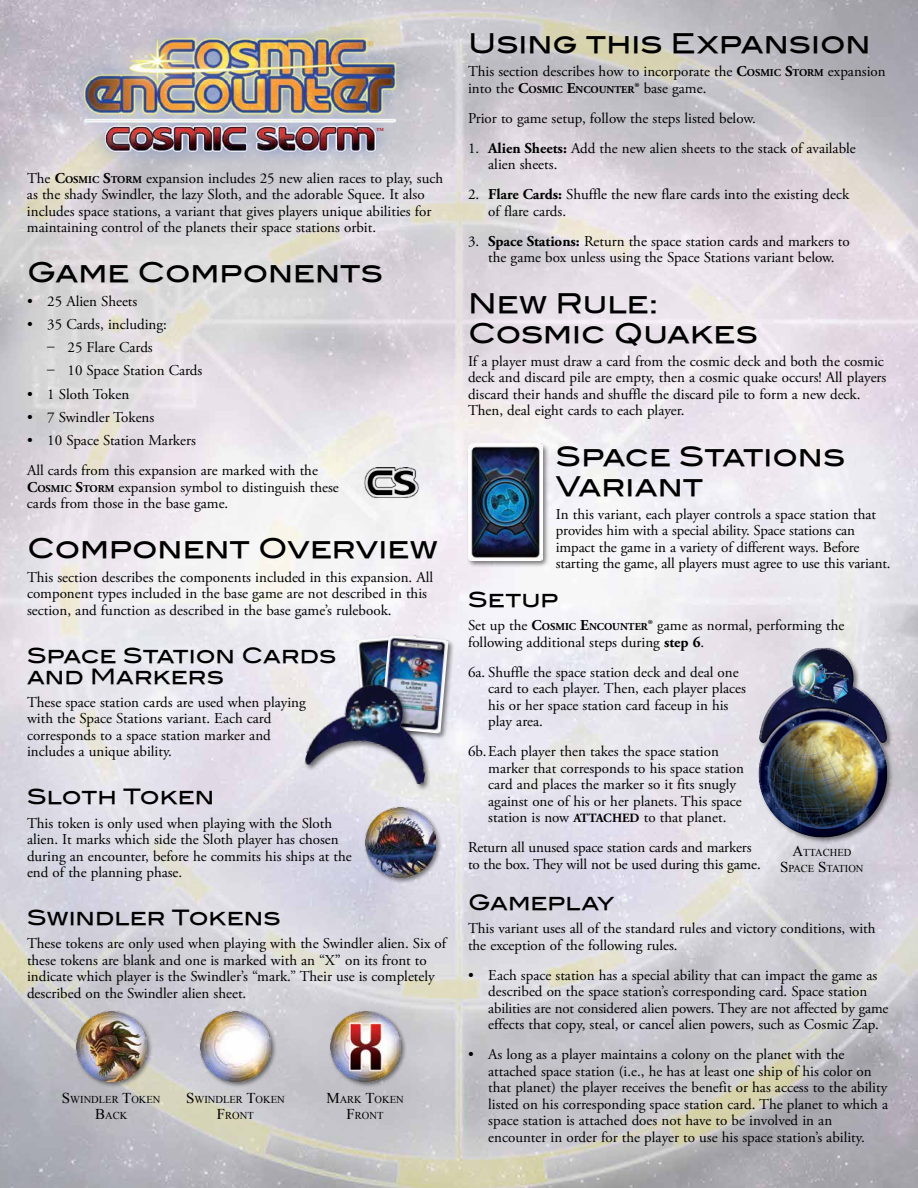
<style>
.page{position:relative;width:918px;height:1188px;background:#fff}
.page>*{position:absolute;margin:0;border:0;box-sizing:border-box;transform-origin:0 0}
.t1{font:27px/30px "Blair Md ITCTT Medium";color:#000}
.t2{font:21px/21px "Blair Md ITCTT Medium";color:#000}
.t3{font:15px/16.5px "Adobe Garamond Pro";color:#000}
.t4{font:10.5px/16.5px "Times New Roman";color:#000;text-align:center}
.t5{font:7.5px "Times New Roman";color:#eaa21b}
.t6{font:7.5px "Times New Roman";color:#b40006}
.s1{font-weight:700}
.s2{font-weight:700;font-size:10.5px}
.s3{font-size:15px}
.s4{font-weight:700;font-size:12.6px}
</style>
<div class="page">
<img style="left:0;top:0;width:918px;height:1188px">
<img style="left:47px;top:27px;width:385px;height:145px">
<img style="left:362px;top:468px;width:59px;height:29px">
<div style="left:363px;top:806px;width:79px;height:79px;background:#000;opacity:.5"></div>
<img style="left:365px;top:807px;width:70px;height:71px">
<div style="left:758px;top:646px;width:136px;height:104px;background:#d7d6dc"></div>
<svg style="left:758px;top:647px;width:129px;height:11px"></svg>
<img style="left:758px;top:658px;width:129px;height:48px">
<div style="left:757px;top:708px;width:137px;height:137px;background:#000;opacity:.5"></div>
<img style="left:755px;top:706px;width:136px;height:136px">
<img style="left:757px;top:707px;width:133px;height:24px">
<img style="left:757px;top:731px;width:133px;height:109px">
<img style="left:356px;top:635px;width:24px;height:40px">
<div style="left:380px;top:634px;width:75px;height:106px;background:#000;opacity:.5"></div>
<img style="left:381px;top:635px;width:67px;height:99px">
<div style="left:328px;top:1010px;width:79px;height:79px;background:#000;opacity:.5"></div>
<img style="left:330px;top:1011px;width:70px;height:70px">
<div style="left:199px;top:1010px;width:79px;height:79px;background:#000;opacity:.5"></div>
<img style="left:200px;top:1011px;width:70px;height:70px">
<div style="left:75px;top:1010px;width:78px;height:79px;background:#000;opacity:.5"></div>
<img style="left:76px;top:1011px;width:70px;height:70px">
<div style="left:304px;top:683px;width:128px;height:108px;background:#000;opacity:.5"></div>
<img style="left:305px;top:675px;width:134px;height:110px">
<div style="left:466px;top:442px;width:84px;height:126px;background:#000;opacity:.5"></div>
<img style="left:468px;top:444px;width:74px;height:116px">
<p class="t5" style="left:368px;top:38px;width:7px">®</p>
<p class="t6" style="left:376px;top:126px;width:9px">™</p>
<p class="t3" style="left:27px;top:170px;width:418px">The <span class="s1">C</span><span class="s2">OSMIC</span> <span class="s1">S</span><span class="s2">TORM</span> expansion includes 25 new alien races to play, such as the shady Swindler, the lazy Sloth, and the adorable Squee. It also includes space stations, a variant that gives players unique abilities for maintaining control of the planets their space stations orbit.</p>
<h1 class="t1" style="left:27px;top:255px;width:357px">Game Components</h1>
<p class="t3" style="left:27px;top:293px;width:112px">• 25 Alien Sheets</p>
<p class="t3" style="left:68px;top:313px;width:136px;line-height:23.2px;text-indent:-40px">• 35 Cards, including:<br>25 Flare Cards<br>10 Space Station Cards</p>
<p class="t3" style="left:27px;top:386px;width:104px">• 1 Sloth Token</p>
<p class="t3" style="left:27px;top:409px;width:129px">• 7 Swindler Tokens</p>
<p class="t3" style="left:27px;top:426px;width:292px;line-height:30px">• 10 Space Station Markers<br>All cards from this expansion are marked with the</p>
<p class="t3" style="left:27px;top:479px;width:313px"><span class="s1">C</span><span class="s2">OSMIC</span> <span class="s1">S</span><span class="s2">TORM</span> expansion symbol to distinguish these cards from those in the base game.</p>
<h1 class="t1" style="left:27px;top:531px;width:413px">Component Overview</h1>
<p class="t3" style="left:27px;top:569px;width:408px">This section describes the components included in this expansion. All component types included in the base game are not described in this section, and function as described in the base game’s rulebook.</p>
<h2 class="t2" style="left:27px;top:642px;width:311px">Space Station Cards and Markers</h2>
<p class="t3" style="left:27px;top:694px;width:280px">These space station cards are used when playing with the Space Stations variant. Each card corresponds to a space station marker and includes a unique ability.</p>
<h2 class="t2" style="left:27px;top:784px;width:189px">Sloth Token</h2>
<p class="t3" style="left:27px;top:815px;width:326px">This token is only used when playing with the Sloth alien. It marks which side the Sloth player has chosen during an encounter, before he commits his ships at the end of the planning phase.</p>
<h2 class="t2" style="left:27px;top:905px;width:255px">Swindler Tokens</h2>
<p class="t3" style="left:27px;top:936px;width:421px">These tokens are only used when playing with the Swindler alien. Six of these tokens are blank and one is marked with an “X” on its front to indicate which player is the Swindler’s “mark.” Their use is completely described on the Swindler alien sheet.</p>
<p class="t4" style="left:62px;top:1091px;width:100px"><span class="s3">S</span>WINDLER <span class="s3">T</span>OKEN<br><span class="s3">B</span>ACK</p>
<p class="t4" style="left:186px;top:1091px;width:100px"><span class="s3">S</span>WINDLER <span class="s3">T</span>OKEN<br><span class="s3">F</span>RONT</p>
<p class="t4" style="left:326px;top:1091px;width:79px"><span class="s3">M</span>ARK <span class="s3">T</span>OKEN<br><span class="s3">F</span>RONT</p>
<h1 class="t1" style="left:468px;top:25px;width:404px">Using this Expansion</h1>
<p class="t3" style="left:468px;top:64px;width:419px">This section describes how to incorporate the <span class="s1">C</span><span class="s2">OSMIC</span> <span class="s1">S</span><span class="s2">TORM</span> expansion into the <span class="s1">C</span><span class="s2">OSMIC</span> <span class="s1">E</span><span class="s2">NCOUNTER</span><span class="s1">®</span> base game.</p>
<p class="t3" style="left:468px;top:110px;width:289px">Prior to game setup, follow the steps listed below.</p>
<p class="t3" style="left:488px;top:140px;width:369px;text-indent:-20px">1. <span class="s1">Alien Sheets:</span> Add the new alien sheets to the stack of available alien sheets.</p>
<p class="t3" style="left:488px;top:187px;width:363px;text-indent:-20px">2. <span class="s1">Flare Cards:</span> Shuffle the new flare cards into the existing deck of flare cards.</p>
<p class="t3" style="left:468px;top:233px;width:383px;text-align:center">3. <span class="s1">Space Stations:</span> Return the space station cards and markers to the game box unless using the Space Stations variant below.</p>
<h1 class="t1" style="left:468px;top:285px;width:291px">New Rule:<br>Cosmic Quakes</h1>
<p class="t3" style="left:468px;top:353px;width:420px">If a player must draw a card from the cosmic deck and both the cosmic deck and discard pile are empty, then a cosmic quake occurs! All players discard their hands and shuffle the discard pile to form a new deck.<br>Then, deal eight cards to each player.</p>
<h1 class="t1" style="left:556px;top:438px;width:291px">Space Stations<br>Variant</h1>
<p class="t3" style="left:556px;top:506px;width:336px">In this variant, each player controls a space station that provides him with a special ability. Space stations can impact the game in a variety of different ways. Before starting the game, all players must agree to use this variant.</p>
<h2 class="t2" style="left:468px;top:587px;width:92px">Setup</h2>
<p class="t3" style="left:468px;top:618px;width:378px">Set up the <span class="s1">C</span><span class="s2">OSMIC</span> <span class="s1">E</span><span class="s2">NCOUNTER</span><span class="s1">®</span> game as normal, performing the following additional steps during <span class="s1">step 6</span>.</p>
<p class="t3" style="left:488px;top:664px;width:259px;text-indent:-20px">6a. Shuffle the space station deck and deal one card to each player. Then, each player places his or her space station card faceup in his play area.</p>
<p class="t3" style="left:488px;top:744px;width:257px;text-indent:-20px">6b.Each player then takes the space station marker that corresponds to his space station card and places the marker so it fits snugly against one of his or her planets. This space station is now <span class="s4">ATTACHED</span> to that planet.</p>
<p class="t3" style="left:468px;top:840px;width:294px">Return all unused space station cards and markers to the box. They will not be used during this game.</p>
<h2 class="t2" style="left:468px;top:890px;width:148px">Gameplay</h2>
<p class="t3" style="left:468px;top:921px;width:409px">This variant uses all of the standard rules and victory conditions, with the exception of the following rules.</p>
<p class="t3" style="left:488px;top:967px;width:402px;text-indent:-20px">• Each space station has a special ability that can impact the game as described on the space station’s corresponding card. Space station abilities are not considered alien powers. They are not affected by game effects that copy, steal, or cancel alien powers, such as Cosmic Zap.</p>
<p class="t3" style="left:488px;top:1047px;width:402px;text-indent:-20px">• As long as a player maintains a colony on the planet with the attached space station (i.e., he has at least one ship of his color on that planet) the player receives the benefit or has access to the ability listed on his corresponding space station card. The planet to which a space station is attached does not have to be involved in an encounter in order for the player to use his space station’s ability.</p>
<p class="t4" style="left:780px;top:844px;width:85px"><span class="s3">A</span>TTACHED<br><span class="s3">S</span>PACE <span class="s3">S</span>TATION</p>
</div>
